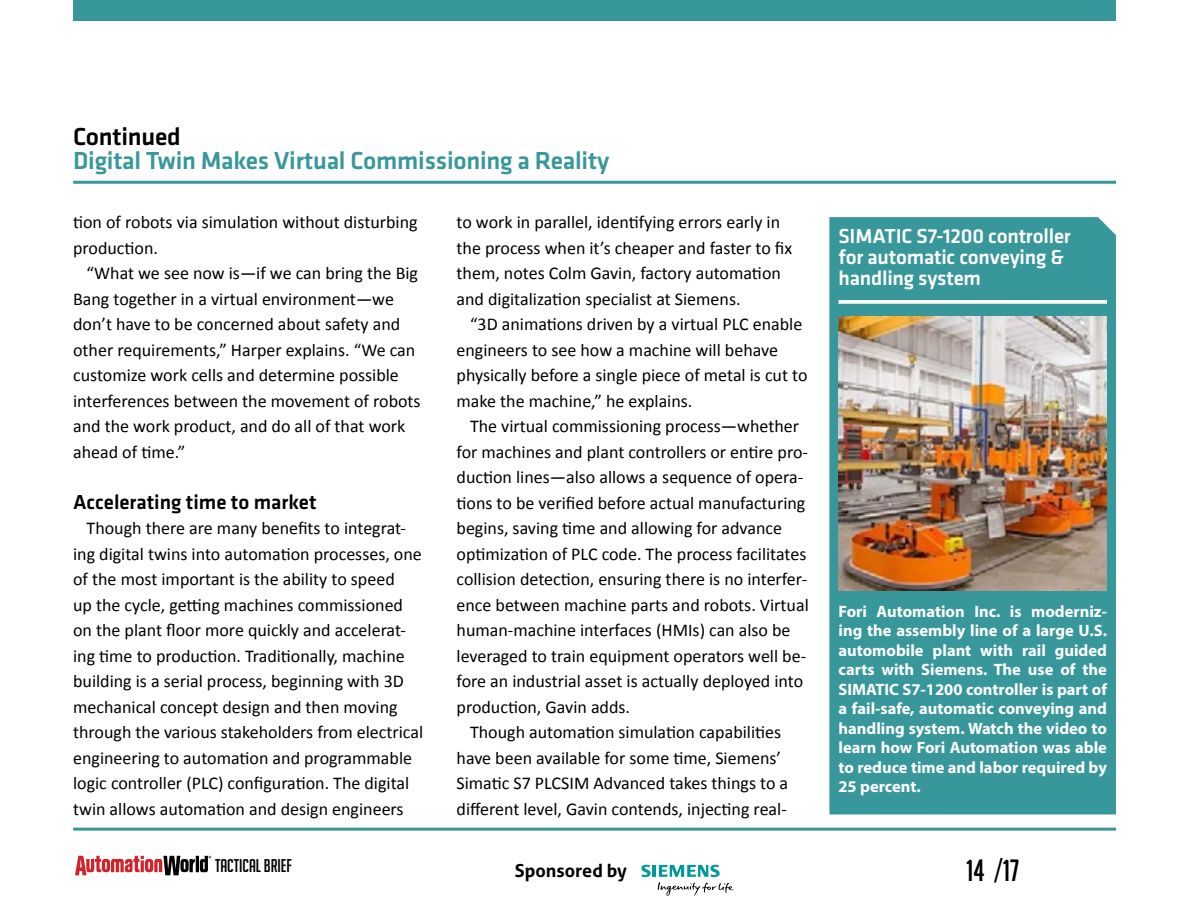
<style>
.page{position:relative;width:1188px;height:918px;background:#fff}
.page>*{position:absolute;margin:0;border:0;box-sizing:border-box;transform-origin:0 0}
.t1{font:30px "Big Noodle Titling";color:#000}
.t2{font:500 25.5px "Klavika";letter-spacing:-.01em;color:#38979b}
.t3{font:500 25.5px "Klavika";letter-spacing:-.01em;color:#000}
.t4{font:500 21px/21px "Klavika";letter-spacing:-.01em;color:#fff}
.t5{font:500 21px "Klavika";color:#000}
.t6{font:18px/25.5px "Calibri";color:#000}
.t7{font:18px "Big Noodle Titling";color:#000}
.t8{font:700 18px "Aller";color:#000}
.t9{font:700 16.5px/19.5px "Myriad Pro";color:#fff;text-align:justify}
</style>
<div class="page">
<svg style="left:75px;top:856px;width:136px;height:19px"></svg>
<div style="left:73px;top:0;width:1043px;height:21px;background:#38979b"></div>
<hr style="left:73px;top:828px;width:1043px;height:3px;background:#38979b">
<svg style="left:641px;top:865px;width:93px;height:31px"></svg>
<hr style="left:73px;top:181px;width:1043px;height:3px;background:#38979b">
<div style="left:829px;top:217px;width:287px;height:597px;background:#38979b"></div>
<svg style="left:838px;top:300px;width:269px;height:4px"></svg>
<img style="left:838px;top:316px;width:269px;height:275px">
<h2 class="t3" style="left:73px;top:122px;width:109px">Continued</h2>
<h2 class="t2" style="left:73px;top:146px;width:538px">Digital Twin Makes Virtual Commissioning a Reality</h2>
<p class="t6" style="left:73px;top:209px;width:346px">tion of robots via simulation without disturbing production.</p>
<p class="t6" style="left:73px;top:260px;width:349px;text-indent:14px">“What we see now is—if we can bring the Big Bang together in a virtual environment—we don’t have to be concerned about safety and other requirements,” Harper explains. “We can customize work cells and determine possible interferences between the movement of robots and the work product, and do all of that work ahead of time.”</p>
<p class="t5" style="left:73px;top:490px;width:245px">Accelerating time to market</p>
<p class="t6" style="left:73px;top:515px;width:351px;text-indent:14px">Though there are many benefits to integrat&shy;ing digital twins into automation processes, one of the most important is the ability to speed<br>up the cycle, getting machines commissioned on the plant floor more quickly and accelerat&shy;ing time to production. Traditionally, machine building is a serial process, beginning with 3D mechanical concept design and then moving through the various stakeholders from electrical engineering to automation and programmable logic controller (PLC) configuration. The digital twin allows automation and design engineers</p>
<p class="t6" style="left:457px;top:209px;width:337px">to work in parallel, identifying errors early in the process when it’s cheaper and faster to fix them, notes Colm Gavin, factory automation and digitalization specialist at Siemens.</p>
<p class="t6" style="left:457px;top:311px;width:353px;text-indent:14px">“3D animations driven by a virtual PLC enable engineers to see how a machine will behave physically before a single piece of metal is cut to make the machine,” he explains.</p>
<p class="t6" style="left:470px;top:413px;width:331px">The virtual commissioning process—whether</p>
<p class="t6" style="left:457px;top:439px;width:353px">for machines and plant controllers or entire pro-</p>
<p class="t6" style="left:457px;top:464px;width:348px">duction lines—also allows a sequence of opera-</p>
<p class="t6" style="left:457px;top:490px;width:350px">tions to be verified before actual manufacturing</p>
<p class="t6" style="left:457px;top:515px;width:327px">begins, saving time and allowing for advance</p>
<p class="t6" style="left:457px;top:541px;width:351px">optimization of PLC code. The process facilitates</p>
<p class="t6" style="left:457px;top:566px;width:352px">collision detection, ensuring there is no interfer-</p>
<p class="t6" style="left:457px;top:592px;width:354px">ence between machine parts and robots. Virtual</p>
<p class="t6" style="left:457px;top:618px;width:336px">human-machine interfaces (HMIs) can also be</p>
<p class="t6" style="left:457px;top:643px;width:351px">leveraged to train equipment operators well be-</p>
<p class="t6" style="left:457px;top:669px;width:348px">fore an industrial asset is actually deployed into</p>
<p class="t6" style="left:457px;top:694px;width:175px">production, Gavin adds.</p>
<p class="t6" style="left:470px;top:720px;width:313px">Though automation simulation capabilities</p>
<p class="t6" style="left:457px;top:745px;width:326px">have been available for some time, Siemens’</p>
<p class="t6" style="left:457px;top:771px;width:333px">Simatic S7 PLCSIM Advanced takes things to a</p>
<p class="t6" style="left:457px;top:796px;width:332px">different level, Gavin contends, injecting real-</p>
<p class="t4" style="left:838px;top:226px;width:234px">SIMATIC S7-1200 controller for automatic conveying &amp; handling system</p>
<p class="t9" style="left:838px;top:601px;width:270px">Fori Automation Inc. is moderniz&shy;ing the assembly line of a large U.S. automobile plant with rail guided carts with Siemens. The use of the SIMATIC S7-1200 controller is part of a fail-safe, automatic conveying and handling system. Watch the video to learn how Fori Automation was able to reduce time and labor required by 25 percent.</p>
<p class="t7" style="left:215px;top:856px;width:78px">TACTICAL BRIEF</p>
<p class="t8" style="left:515px;top:859px;width:114px">Sponsored by</p>
<h1 class="t1" style="left:966px;top:854px;width:54px">14 /17</h1>
</div>
